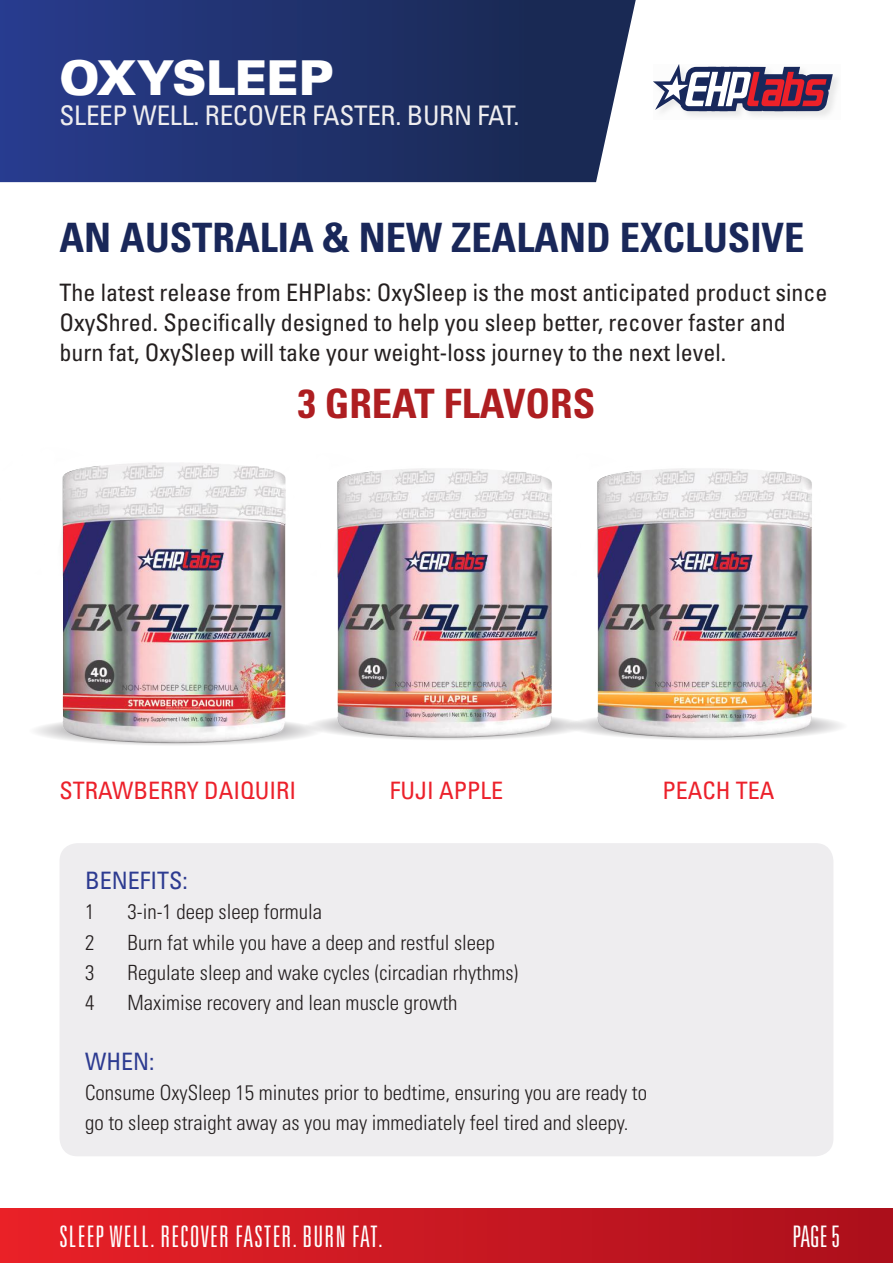
<style>
.page{position:relative;width:893px;height:1263px;background:#fff}
.page>*{position:absolute;margin:0;border:0;box-sizing:border-box;transform-origin:0 0}
.t1{font:900 47.85px "Univers";letter-spacing:-.01em;color:#fff}
.t2{font:700 condensed 40.5px "Univers";color:#192759}
.t3{font:700 condensed 40.5px "Univers";color:#ae1e21}
.t4{font:300 ultra-condensed 29.7px "Univers";letter-spacing:.04em;color:#fff}
.t5{font:condensed 27px "Univers";letter-spacing:-.01em;color:#eeedef}
.t6{font:condensed 24px/30px "Univers";color:#241f1f}
.t7{font:condensed 24px "Univers";color:#ec212b}
.t8{font:condensed 24px "Univers";color:#2d3b91}
.t9{font:300 condensed 21px/30px "Univers";color:#241f1f}
</style>
<div class="page">
<img style="left:402px;top:468px;width:88px;height:272px">
<img style="left:490px;top:468px;width:352px;height:272px">
<img style="left:35px;top:463px;width:367px;height:282px">
<svg style="left:0;top:0;width:636px;height:182px;background:#263771"></svg>
<div style="left:0;top:1209px;width:893px;height:54px;background:linear-gradient(to right,#e92128,#ab0f1c)"></div>
<svg style="left:661px;top:77px;width:177px;height:40px"></svg>
<svg style="left:653px;top:64px;width:180px;height:47px"></svg>
<div style="left:60px;top:843px;width:773px;height:313px;background:#eeedef;border-radius:18px"></div>
<h1 class="t1" style="left:60px;top:46px;width:275px">OXYSLEEP</h1>
<p class="t5" style="left:60px;top:98px;width:461px">SLEEP WELL. RECOVER FASTER. BURN FAT.</p>
<h2 class="t2" style="left:60px;top:213px;width:746px">AN AUSTRALIA &amp; NEW ZEALAND EXCLUSIVE</h2>
<p class="t6" style="left:60px;top:277px;width:769px">The latest release from EHPlabs: OxySleep is the most anticipated product since<br>OxyShred. Specifically designed to help you sleep better, recover faster and burn fat, OxySleep will take your weight-loss journey to the next level.</p>
<h2 class="t3" style="left:298px;top:378px;width:299px">3 GREAT FLAVORS</h2>
<p class="t7" style="left:60px;top:776px;width:238px">STRAWBERRY DAIQUIRI</p>
<p class="t7" style="left:390px;top:776px;width:115px">FUJI APPLE</p>
<p class="t7" style="left:662px;top:776px;width:114px">PEACH TEA</p>
<p class="t8" style="left:85px;top:866px;width:104px">BENEFITS:</p>
<p class="t9" style="left:85px;top:897px;width:11px">1</p>
<p class="t9" style="left:128px;top:897px;width:196px">3-in-1 deep sleep formula</p>
<p class="t9" style="left:85px;top:927px;width:11px">2</p>
<p class="t9" style="left:128px;top:927px;width:369px">Burn fat while you have a deep and restful sleep</p>
<p class="t9" style="left:85px;top:957px;width:11px">3</p>
<p class="t9" style="left:128px;top:957px;width:392px">Regulate sleep and wake cycles (circadian rhythms)</p>
<p class="t9" style="left:85px;top:987px;width:11px">4</p>
<p class="t9" style="left:128px;top:987px;width:332px">Maximise recovery and lean muscle growth</p>
<p class="t8" style="left:85px;top:1046px;width:71px">WHEN:</p>
<p class="t9" style="left:85px;top:1077px;width:564px">Consume OxySleep 15 minutes prior to bedtime, ensuring you are ready to go to sleep straight away as you may immediately feel tired and sleepy.</p>
<h3 class="t4" style="left:60px;top:1221px;width:324px">SLEEP WELL. RECOVER FASTER. BURN FAT.</h3>
<h3 class="t4" style="left:793px;top:1221px;width:49px">PAGE 5</h3>
</div>
